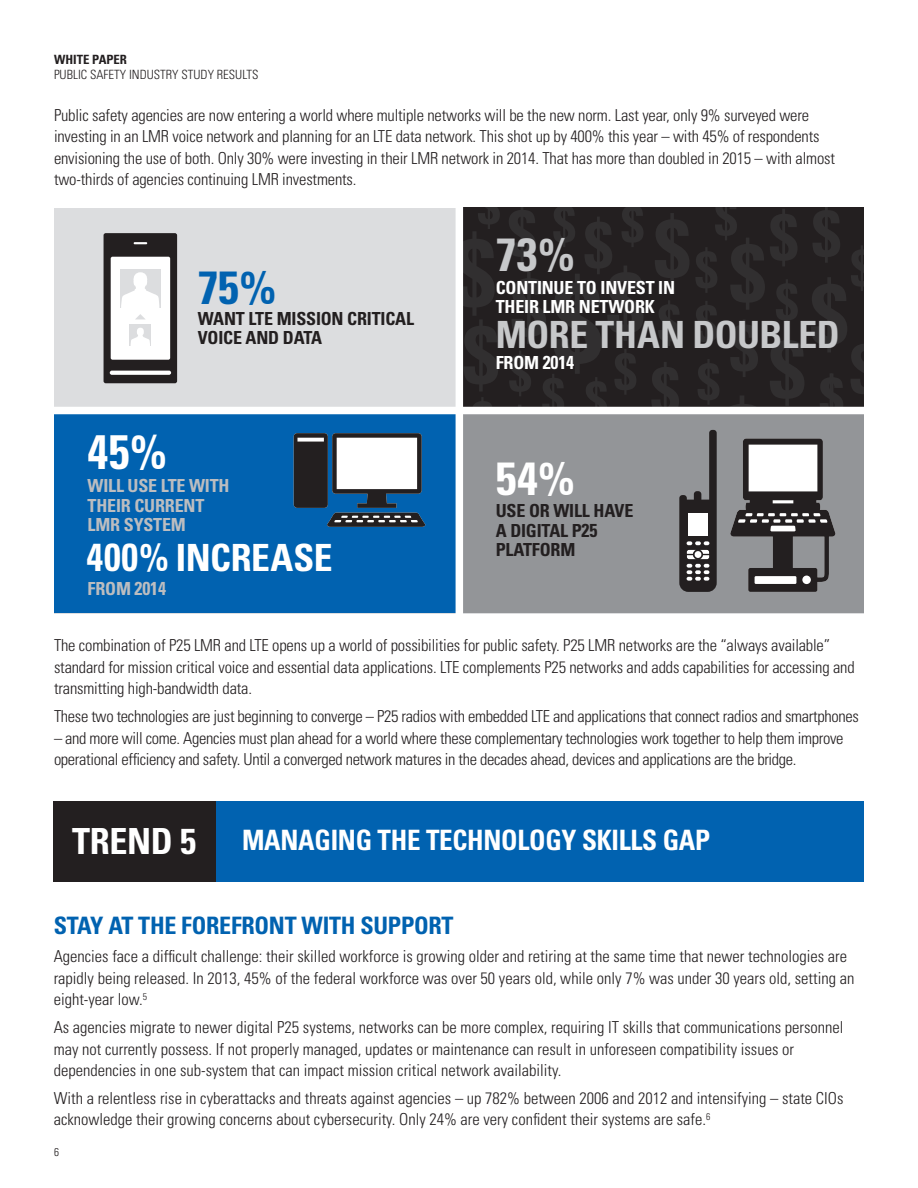
<style>
.page{position:relative;width:918px;height:1188px;background:#fff}
.page>*{position:absolute;margin:0;border:0;box-sizing:border-box;transform-origin:0 0}
.t1{font:700 condensed 48.3px "Univers";color:#fff;scale:.96 1}
.t2{font:700 condensed 46.5px "Univers";color:#0162b0}
.t3{font:700 condensed 46.5px "Univers";color:#fff}
.t4{font:700 condensed 46.5px "Univers";color:#c7c8ca}
.t5{font:700 condensed 37.5px "Univers";letter-spacing:-.01em;color:#c7c8ca}
.t6{font:700 condensed 37.5px "Univers";letter-spacing:-.01em;color:#fff}
.t7{font:700 condensed 36px "Univers";letter-spacing:-.01em;color:#fff}
.t8{font:700 condensed 28.05px "Univers";letter-spacing:-.01em;color:#fff;scale:.96 1}
.t9{font:700 condensed 24px "Univers";letter-spacing:-.01em;color:#0162b0}
.t10{font:700 condensed 18px/19.5px "Univers";letter-spacing:-.01em;color:#231f20}
.t11{font:700 condensed 18px/19.5px "Univers";letter-spacing:-.01em;color:#bcbdc0}
.t12{font:700 condensed 18px/19.5px "Univers";letter-spacing:-.01em;color:#fff}
.t13{font:300 condensed 16.5px/21.3px "Univers";letter-spacing:-.01em;color:#231f20}
.t14{font:300 condensed 12.75px "Univers";color:#231f20}
.t15{font:700 condensed 12.75px "Univers";color:#231f20}
.t16{font:300 condensed 11.25px "Univers";color:#231f20}
.s1{font-size:39px}
.s2{font-size:18.75px}
</style>
<div class="page">
<div style="left:55px;top:208px;width:809px;height:405px;background:#dcdddf"></div>
<div style="left:462px;top:208px;width:402px;height:199px;background:#231f20"></div>
<svg style="left:811px;top:208px;width:53px;height:199px"></svg>
<svg style="left:463px;top:208px;width:181px;height:199px"></svg>
<svg style="left:651px;top:208px;width:153px;height:199px"></svg>
<div style="left:55px;top:411px;width:401px;height:202px;background:#0162b0"></div>
<div style="left:462px;top:411px;width:402px;height:202px;background:#939598"></div>
<div style="left:38px;top:407px;width:835px;height:7px;background:#fff"></div>
<div style="left:456px;top:201px;width:7px;height:416px;background:#fff"></div>
<svg style="left:294px;top:433px;width:131px;height:94px"></svg>
<svg style="left:730px;top:439px;width:105px;height:153px"></svg>
<svg style="left:679px;top:430px;width:38px;height:162px"></svg>
<div style="left:104px;top:233px;width:73px;height:150px;background:#231f20;border-radius:2px"></div>
<svg style="left:110px;top:371px;width:61px;height:4px"></svg>
<div style="left:111px;top:257px;width:59px;height:103px;background:#fff;border-radius:2px"></div>
<svg style="left:134px;top:242px;width:13px;height:2px"></svg>
<div style="left:120px;top:270px;width:40px;height:38px;background:#dcdddf"></div>
<div style="left:129px;top:325px;width:22px;height:21px;background:#dcdddf"></div>
<svg style="left:131px;top:328px;width:19px;height:18px"></svg>
<svg style="left:121px;top:272px;width:38px;height:47px"></svg>
<div style="left:212px;top:801px;width:652px;height:81px;background:#0162b0"></div>
<div style="left:54px;top:801px;width:162px;height:81px;background:#231f20"></div>
<p class="t15" style="left:54px;top:52px;width:75px">WHITE PAPER</p>
<p class="t14" style="left:54px;top:67px;width:206px">PUBLIC SAFETY INDUSTRY STUDY RESULTS</p>
<p class="t13" style="left:54px;top:105px;width:783px">Public safety agencies are now entering a world where multiple networks will be the new norm. Last year, only 9% surveyed were investing in an LMR voice network and planning for an LTE data network. This shot up by 400% this year – with 45% of respondents envisioning the use of both. Only 30% were investing in their LMR network in 2014. That has more than doubled in 2015 – with almost two-thirds of agencies continuing LMR investments.</p>
<p class="t2" style="left:198px;top:259px;width:80px">75%</p>
<p class="t10" style="left:198px;top:308px;width:218px">WANT LTE MISSION CRITICAL<br>VOICE AND DATA</p>
<p class="t1" style="left:88px;top:422px;width:84px">45%</p>
<p class="t11" style="left:88px;top:476px;width:144px">WILL USE LTE WITH<br>THEIR CURRENT<br>LMR SYSTEM</p>
<p class="t6" style="left:87px;top:535px;width:247px"><span class="s1">400%</span> INCREASE</p>
<p class="t11" style="left:88px;top:578px;width:80px">FROM <span class="s2">2014</span></p>
<p class="t4" style="left:496px;top:226px;width:80px">73%</p>
<p class="t12" style="left:496px;top:278px;width:181px">CONTINUE TO INVEST IN<br>THEIR LMR NETWORK</p>
<p class="t5" style="left:496px;top:312px;width:346px">MORE THAN DOUBLED</p>
<p class="t12" style="left:496px;top:353px;width:80px">FROM <span class="s2">2014</span></p>
<p class="t3" style="left:496px;top:450px;width:81px">54%</p>
<p class="t10" style="left:496px;top:501px;width:139px">USE OR WILL HAVE<br>A DIGITAL P<span class="s2">25<br></span>PLATFORM</p>
<p class="t13" style="left:54px;top:635px;width:802px">The combination of P25 LMR and LTE opens up a world of possibilities for public safety. P25 LMR networks are the “always available” standard for mission critical voice and essential data applications. LTE complements P25 networks and adds capabilities for accessing and transmitting high-bandwidth data.</p>
<p class="t13" style="left:54px;top:706px;width:806px">These two technologies are just beginning to converge – P25 radios with embedded LTE and applications that connect radios and smartphones</p>
<p class="t13" style="left:54px;top:727px;width:791px">– and more will come. Agencies must plan ahead for a world where these complementary technologies work together to help them improve operational efficiency and safety. Until a converged network matures in the decades ahead, devices and applications are the bridge.</p>
<p class="t7" style="left:72px;top:819px;width:125px">TREND 5</p>
<p class="t8" style="left:242px;top:823px;width:489px">MANAGING THE TECHNOLOGY SKILLS GAP</p>
<p class="t9" style="left:54px;top:911px;width:401px">STAY AT THE FOREFRONT WITH SUPPORT</p>
<p class="t13" style="left:54px;top:946px;width:802px">Agencies face a difficult challenge: their skilled workforce is growing older and retiring at the same time that newer technologies are rapidly being released. In 2013, 45% of the federal workforce was over 50 years old, while only 7% was under 30 years old, setting an eight-year low.<sup>5</sup></p>
<p class="t13" style="left:54px;top:1017px;width:791px">As agencies migrate to newer digital P25 systems, networks can be more complex, requiring IT skills that communications personnel may not currently possess. If not properly managed, updates or maintenance can result in unforeseen compatibility issues or dependencies in one sub-system that can impact mission critical network availability.</p>
<p class="t13" style="left:54px;top:1088px;width:791px">With a relentless rise in cyberattacks and threats against agencies – up 782% between 2006 and 2012 and intensifying – state CIOs acknowledge their growing concerns about cybersecurity. Only 24% are very confident their systems are safe.<sup>6</sup></p>
<p class="t16" style="left:54px;top:1146px;width:6px">6</p>
</div>
